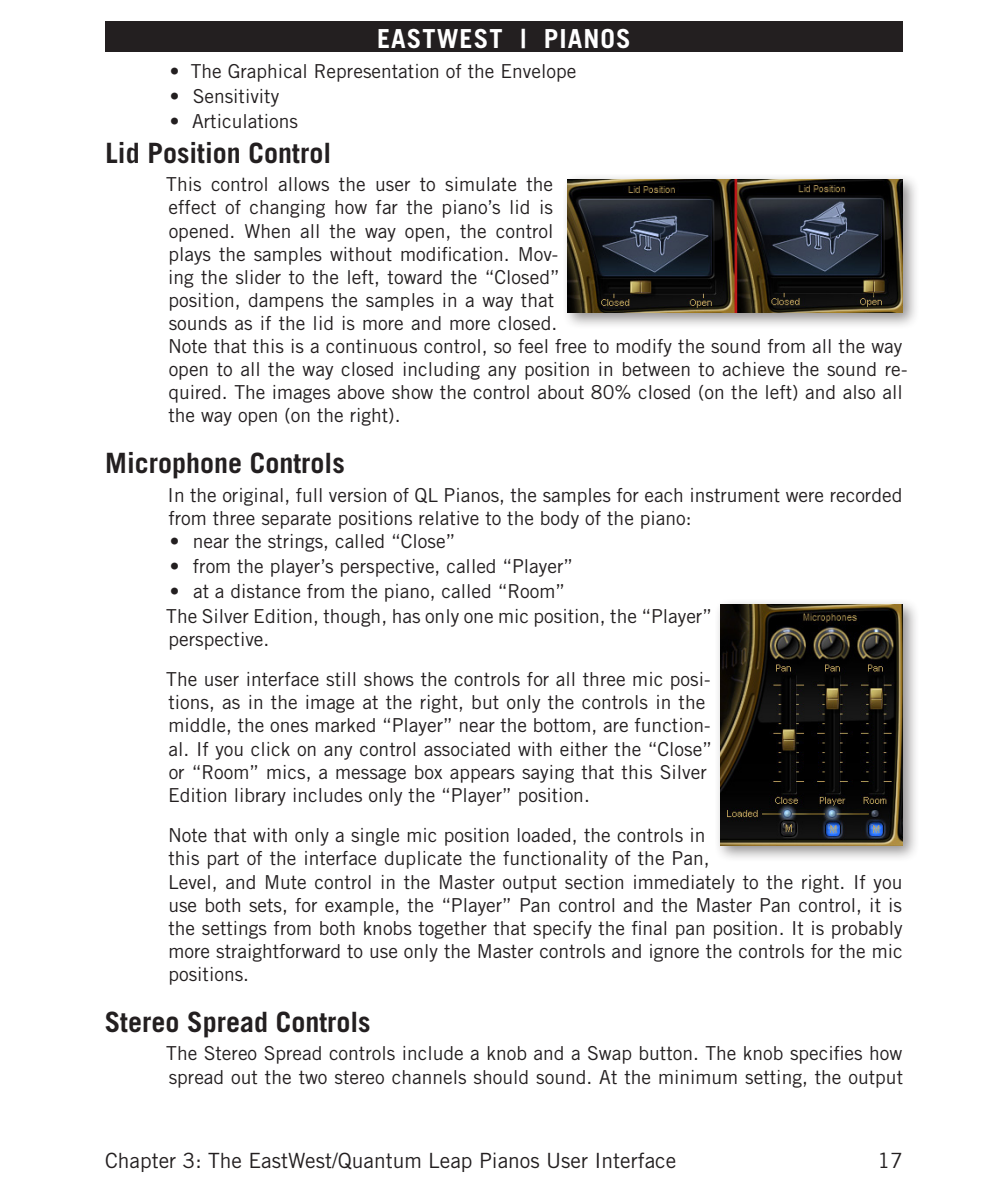
<style>
.page{position:relative;width:1008px;height:1197px;background:#fff}
.page>*{position:absolute;margin:0;border:0;box-sizing:border-box;transform-origin:0 0}
.Major_Section{font:700 28px "Trade Gothic LT";color:#231f20}
.t1{font:700 26.25px "Trade Gothic LT";letter-spacing:.04em;color:#fff}
.t2{font:21px "Trade Gothic LT";color:#231f20}
.Text{font:19.25px/23.1px "Trade Gothic LT";color:#231f20}
.Text_no_space_after{font:19.25px/23.1px "Trade Gothic LT";color:#231f20}
</style>
<div class="page">
<div style="left:105px;top:21px;width:798px;height:31px;background:#231f20"></div>
<div style="left:561px;top:172px;width:359px;height:158px;background:#231f20;opacity:.5"></div>
<img style="left:568px;top:179px;width:335px;height:134px">
<div style="left:714px;top:598px;width:206px;height:265px;background:#231f20;opacity:.5"></div>
<img style="left:720px;top:604px;width:183px;height:242px">
<h2 class="t1" style="left:377px;top:22px;width:255px">EASTWEST | PIANOS</h2>
<p class="Text" style="left:170px;top:59px;width:408px">• The Graphical Representation of the Envelope</p>
<p class="Text" style="left:170px;top:84px;width:111px">• Sensitivity</p>
<p class="Text" style="left:170px;top:109px;width:130px">• Articulations</p>
<p class="Major_Section" style="left:106px;top:136px;width:227px">Lid Position Control</p>
<p class="Text" style="left:166px;top:173px;width:743px">This control allows the user to simulate the<br>effect of changing how far the piano’s lid is<br>opened. When all the way open, the control<br>plays the samples without modification. Mov-<br>ing the slider to the left, toward the “Closed”<br>position, dampens the samples in a way that<br>sounds as if the lid is more and more closed.<br>Note that this is a continuous control, so feel free to modify the sound from all the way open to all the way closed including any position in between to achieve the sound re&shy;quired. The images above show the control about 80% closed (on the left) and also all the way open (on the right).</p>
<p class="Major_Section" style="left:105px;top:446px;width:241px">Microphone Controls</p>
<p class="Text_no_space_after" style="left:168px;top:483px;width:736px">In the original, full version of QL Pianos, the samples for each instrument were recorded from three separate positions relative to the body of the piano:</p>
<p class="Text" style="left:170px;top:529px;width:287px">• near the strings, called “Close”</p>
<p class="Text" style="left:170px;top:554px;width:405px">• from the player’s perspective, called “Player”</p>
<p class="Text" style="left:170px;top:579px;width:397px">• at a distance from the piano, called “Room”</p>
<p class="Text" style="left:166px;top:604px;width:547px">The Silver Edition, though, has only one mic position, the “Player” perspective.</p>
<p class="Text" style="left:166px;top:668px;width:547px">The user interface still shows the controls for all three mic posi&shy;tions, as in the image at the right, but only the controls in the middle, the ones marked “Player” near the bottom, are function&shy;al. If you click on any control associated with either the “Close” or “Room” mics, a message box appears saying that this Silver Edition library includes only the “Player” position.</p>
<p class="Text" style="left:168px;top:824px;width:736px">Note that with only a single mic position loaded, the controls in<br>this part of the interface duplicate the functionality of the Pan,<br>Level, and Mute control in the Master output section immediately to the right. If you use both sets, for example, the “Player” Pan control and the Master Pan control, it is the settings from both knobs together that specify the final pan position. It is probably more straightforward to use only the Master controls and ignore the controls for the mic positions.</p>
<p class="Major_Section" style="left:105px;top:1005px;width:268px">Stereo Spread Controls</p>
<p class="Text" style="left:166px;top:1042px;width:738px">The Stereo Spread controls include a knob and a Swap button. The knob specifies how spread out the two stereo channels should sound. At the minimum setting, the output</p>
<p class="t2" style="left:105px;top:1148px;width:573px">Chapter 3: The EastWest/Quantum Leap Pianos User Interface</p>
<p class="t2" style="left:877px;top:1148px;width:27px">17</p>
</div>
